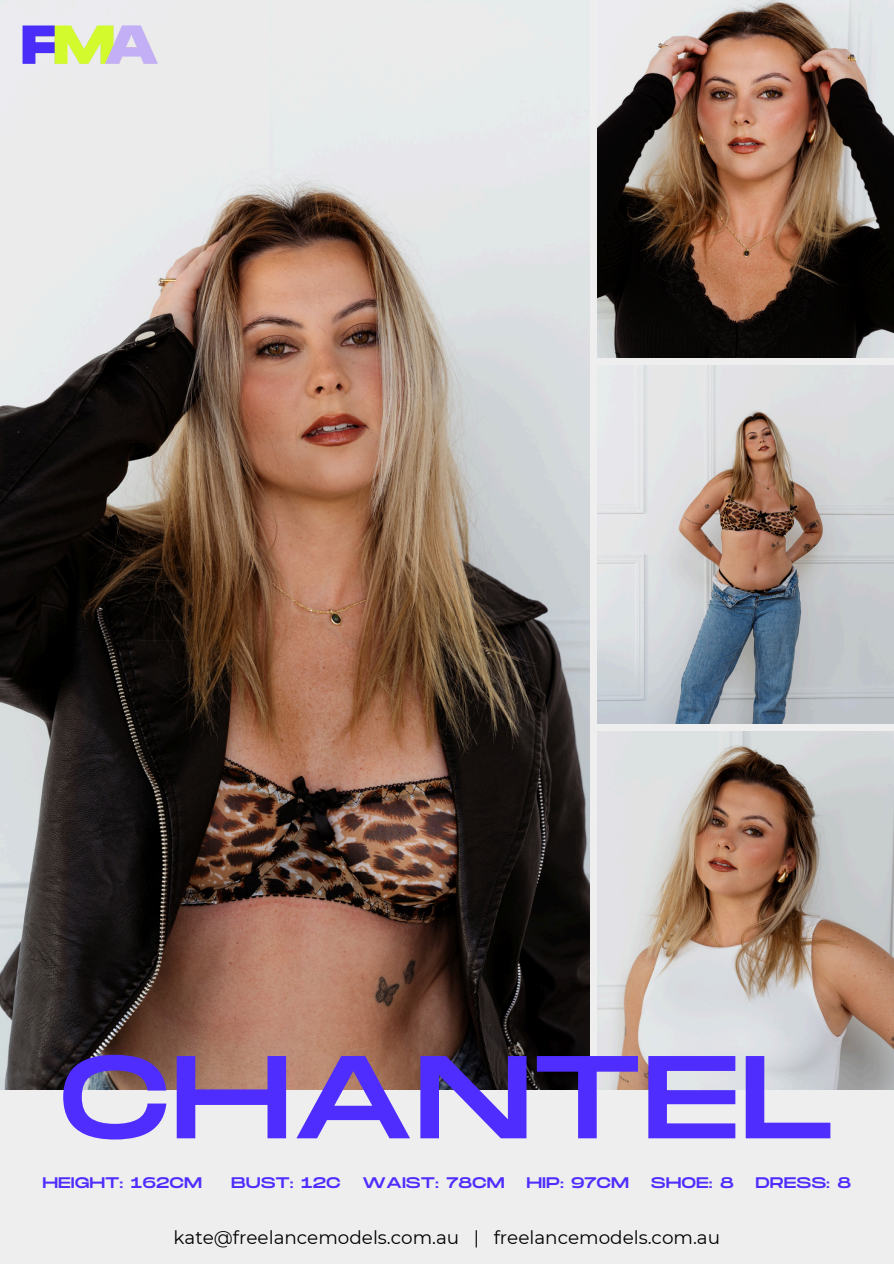
<style>
.page{position:relative;width:894px;height:1264px;background:#fff}
.page>*{position:absolute;margin:0;border:0;box-sizing:border-box;transform-origin:0 0}
.t1{font:117.45px "Monument Extended";color:#4f2dfe}
.t2{font:18.3px "Montserrat";color:#000}
.t3{font:15.3px "Monument Extended";color:#4f2dfe}
</style>
<div class="page">
<div style="left:0;top:0;width:893px;height:1263px;background:#eee"></div>
<img style="left:0;top:144px;width:590px;height:945px">
<img style="left:597px;top:0;width:296px;height:358px">
<img style="left:597px;top:366px;width:296px;height:357px">
<img style="left:597px;top:731px;width:296px;height:358px">
<img style="left:22px;top:25px;width:136px;height:39px">
<h1 class="t1" style="left:59px;top:1032px;width:777px">CHANTEL</h1>
<p class="t3" style="left:42px;top:1174px;width:161px">HEIGHT: 162CM</p>
<p class="t3" style="left:231px;top:1174px;width:111px">BUST: 12C</p>
<p class="t3" style="left:362px;top:1174px;width:144px">WAIST: 78CM</p>
<p class="t3" style="left:526px;top:1174px;width:104px">HIP: 97CM</p>
<p class="t3" style="left:650px;top:1174px;width:84px">SHOE: 8</p>
<p class="t3" style="left:755px;top:1174px;width:97px">DRESS: 8</p>
<h2 class="t2" style="left:173px;top:1226px;width:548px">kate@freelancemodels.com.au | freelancemodels.com.au</h2>
</div>
